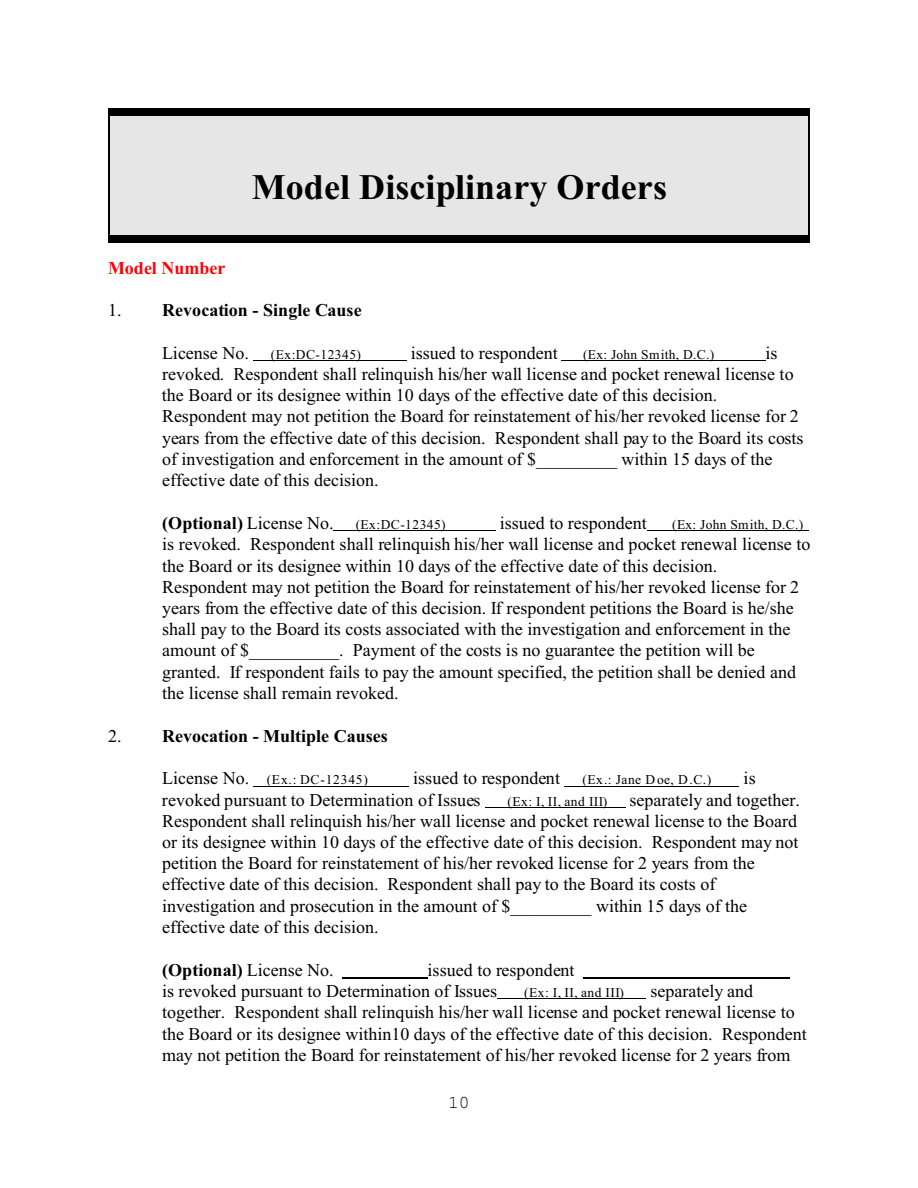
<style>
.page{position:relative;width:918px;height:1188px;background:#fff}
.page>*{position:absolute;margin:0;border:0;box-sizing:border-box;transform-origin:0 0}
.t1{font:700 36px "Times New Roman";color:#000}
.t2{font:18px/21.1px "Times New Roman";color:#000}
.t3{font:700 18px "Times New Roman";color:#000}
.t4{font:700 18px "Times New Roman";color:#f00}
.t5{font:18px "Courier New";color:#000}
.t6{font:13.5px "Times New Roman";letter-spacing:.035em;color:#000}
.t7{font:13.5px "Times New Roman";letter-spacing:.06em;color:#000}
.s1{font-weight:400}
.s2{font-size:18px}
.s3{font-weight:700;font-size:18px}
.s4{font-size:13.5px}
</style>
<div class="page">
<div style="left:108px;top:108px;width:702px;height:135px;background:#e6e6e6"></div>
<hr style="left:108px;top:108px;width:1px;height:134px;background:#000">
<hr style="left:808px;top:108px;width:2px;height:134px;background:#000">
<div style="left:108px;top:108px;width:701px;height:7px;background:#000"></div>
<div style="left:108px;top:236px;width:701px;height:7px;background:#000"></div>
<hr style="left:253px;top:360px;width:153px;height:1px;background:#000">
<hr style="left:561px;top:360px;width:205px;height:1px;background:#000">
<hr style="left:333px;top:530px;width:162px;height:1px;background:#000">
<hr style="left:647px;top:530px;width:162px;height:1px;background:#000">
<hr style="left:253px;top:786px;width:156px;height:1px;background:#000">
<hr style="left:564px;top:786px;width:175px;height:1px;background:#000">
<hr style="left:485px;top:807px;width:141px;height:1px;background:#000">
<hr style="left:342px;top:978px;width:86px;height:1px;background:#000">
<hr style="left:583px;top:978px;width:207px;height:1px;background:#000">
<hr style="left:497px;top:998px;width:149px;height:1px;background:#000">
<p class="t1" style="left:252px;top:175px;width:417px">Model Disciplinary Orders</p>
<p class="t4" style="left:108px;top:262px;width:119px">Model Number</p>
<p class="t3" style="left:108px;top:304px;width:255px"><span class="s1">1.</span> Revocation - Single Cause</p>
<p class="t6" style="left:162px;top:349px;width:201px"><span class="s2">License No.</span> (Ex:DC-12345)</p>
<p class="t2" style="left:411px;top:344px;width:148px">issued to respondent</p>
<p class="t6" style="left:583px;top:350px;width:133px">(Ex: John Sm ith, D.C.)</p>
<p class="t2" style="left:162px;top:344px;width:643px;text-indent:604px">is revoked. Respondent shall relinquish his/her wall license and pocket renewal license to the Board or its designee within 10 days of the effective date of this decision.<br>Respondent may not petition the Board for reinstatement of his/her revoked license for 2 years from the effective date of this decision. Respondent shall pay to the Board its costs of investigation and enforcement in the amount of $_________ within 15 days of the effective date of this decision.</p>
<p class="t6" style="left:162px;top:520px;width:285px"><span class="s3">(Optional)</span> <span class="s2">License No.</span> (Ex:DC-12345)</p>
<p class="t2" style="left:500px;top:514px;width:148px">issued to respondent</p>
<p class="t6" style="left:672px;top:520px;width:133px">(Ex: John Sm ith, D.C.)</p>
<p class="t2" style="left:162px;top:536px;width:650px">is revoked. Respondent shall relinquish his/her wall license and pocket renewal license to the Board or its designee within 10 days of the effective date of this decision.<br>Respondent may not petition the Board for reinstatement of his/her revoked license for 2 years from the effective date of this decision. If respondent petitions the Board is he/she shall pay to the Board its costs associated with the investigation and enforcement in the amount of $__________. Payment of the costs is no guarantee the petition will be granted. If respondent fails to pay the amount specified, the petition shall be denied and the license shall remain revoked.</p>
<p class="t3" style="left:108px;top:730px;width:281px"><span class="s1">2.</span> Revocation - Multiple Causes</p>
<p class="t7" style="left:162px;top:775px;width:207px"><span class="s2">License No.</span> (Ex.: DC-12345)</p>
<p class="t2" style="left:413px;top:770px;width:300px">issued to respondent <span class="s4">(Ex .: Jane D oe, D .C.)</span></p>
<p class="t2" style="left:744px;top:770px;width:14px">is</p>
<p class="t2" style="left:162px;top:791px;width:320px">revoked pursuant to Determination of Issues</p>
<p class="t2" style="left:162px;top:791px;width:640px;text-indent:346px"><span class="s4">(Ex: I, II, and III)</span> separately and together.<br>Respondent shall relinquish his/her wall license and pocket renewal license to the Board or its designee within 10 days of the effective date of this decision. Respondent may not petition the Board for reinstatement of his/her revoked license for 2 years from the effective date of this decision. Respondent shall pay to the Board its costs of investigation and prosecution in the amount of $_________ within 15 days of the effective date of this decision.</p>
<p class="t3" style="left:162px;top:964px;width:173px">(Optional) <span class="s1">License No.</span></p>
<p class="t2" style="left:162px;top:961px;width:414px;text-indent:265px">issued to respondent is revoked pursuant to Determination of Issues</p>
<p class="t2" style="left:162px;top:982px;width:646px;text-indent:489px">separately and together. Respondent shall relinquish his/her wall license and pocket renewal license to the Board or its designee within10 days of the effective date of this decision. Respondent may not petition the Board for reinstatement of his/her revoked license for 2 years from</p>
<p class="t5" style="left:448px;top:1097px;width:23px">10</p>
<p class="t6" style="left:524px;top:988px;width:101px">(Ex: I, II, and III)</p>
</div>
